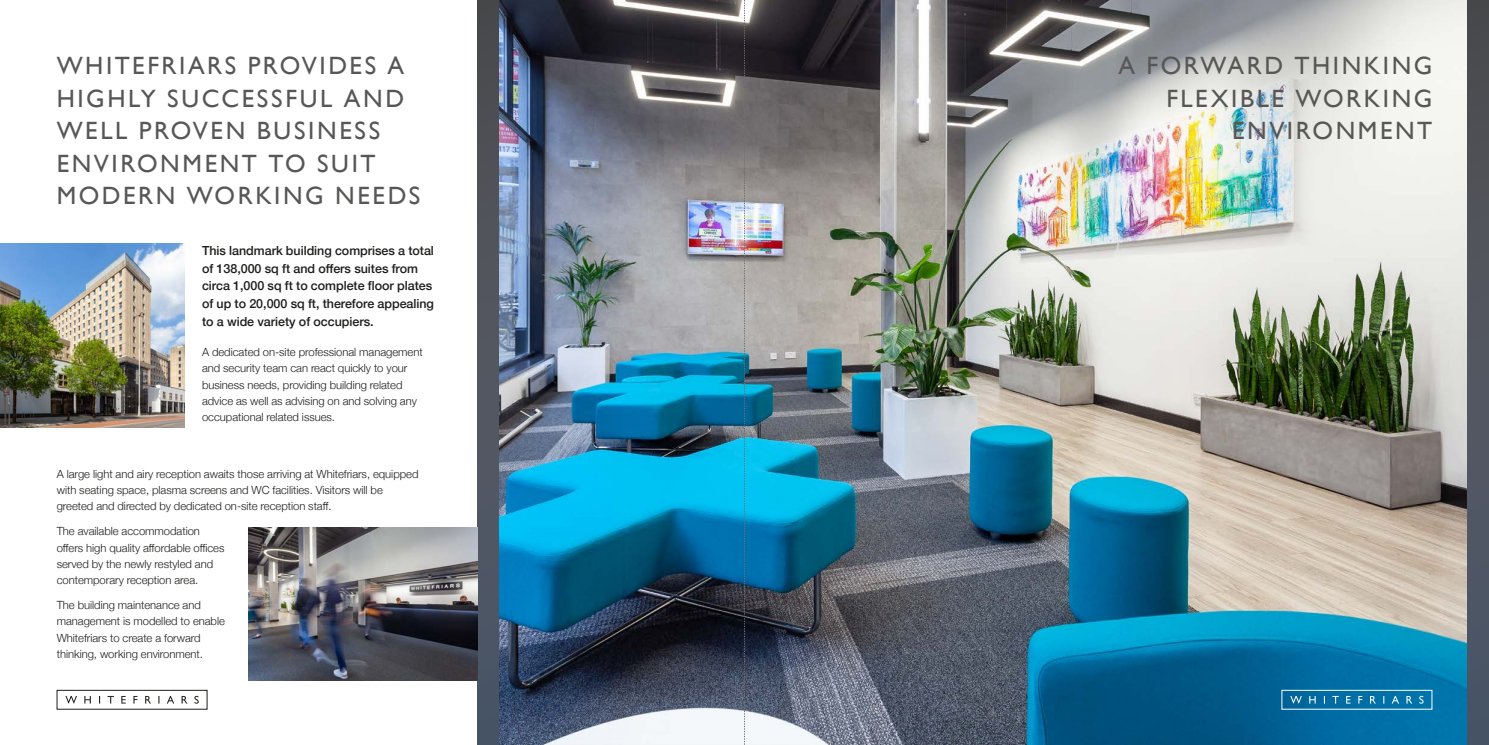
<style>
.page{position:relative;width:1489px;height:745px;background:#fff}
.page>*{position:absolute;margin:0;border:0;box-sizing:border-box;transform-origin:0 0}
.t1{font:25px/32.5px "Gill Sans";letter-spacing:.1em;color:#575756}
.t2{font:500 12.5px/17.5px "Helvetica Neue";letter-spacing:-.005em;color:#1d1d1b}
.t3{font:300 11.25px/16.2px "Helvetica Neue";letter-spacing:-.005em;color:#1d1d1b}
</style>
<div class="page">
<img style="left:498px;top:0;width:969px;height:744px">
<img style="left:0;top:243px;width:184px;height:184px">
<div style="left:1281px;top:689px;width:150px;height:20px;border:1px solid #fff"></div>
<svg style="left:1290px;top:695px;width:133px;height:8px"></svg>
<div style="left:57px;top:689px;width:150px;height:20px;border:1px solid #1d1d1b"></div>
<svg style="left:65px;top:695px;width:134px;height:8px"></svg>
<svg style="left:744px;top:0;width:1px;height:744px"></svg>
<div style="left:477px;top:0;width:21px;height:744px;background:linear-gradient(to bottom,#4f4e50,#4e596b)"></div>
<div style="left:1467px;top:0;width:21px;height:744px;background:linear-gradient(to bottom,#4f4e50,#4e596b)"></div>
<img style="left:248px;top:527px;width:229px;height:153px">
<h1 class="t1" style="left:57px;top:49px;width:365px">WHITEFRIARS PROVIDES A<br>HIGHLY SUCCESSFUL AND<br>WELL PROVEN BUSINESS<br>ENVIRONMENT TO SUIT<br>MODERN WORKING NEEDS</h1>
<h1 class="t1" style="left:1118px;top:49px;width:315px;text-align:right">A FORWARD THINKING<br>FLEXIBLE WORKING<br>ENVIRONMENT</h1>
<p class="t2" style="left:202px;top:241px;width:233px">This landmark building comprises a total of 138,000 sq ft and offers suites from circa 1,000 sq ft to complete floor plates of up to 20,000 sq ft, therefore appealing to a wide variety of occupiers.</p>
<p class="t3" style="left:202px;top:343px;width:222px">A dedicated on-site professional management and security team can react quickly to your business needs, providing building related advice as well as advising on and solving any occupational related issues.</p>
<p class="t3" style="left:57px;top:464px;width:363px">A large light and airy reception awaits those arriving at Whitefriars, equipped with seating space, plasma screens and WC facilities. Visitors will be greeted and directed by dedicated on-site reception staff.</p>
<p class="t3" style="left:57px;top:522px;width:169px">The available accommodation offers high quality affordable offices served by the newly restyled and contemporary reception area.</p>
<p class="t3" style="left:57px;top:596px;width:170px">The building maintenance and management is modelled to enable<br>Whitefriars to create a forward thinking, working environment.</p>
</div>
